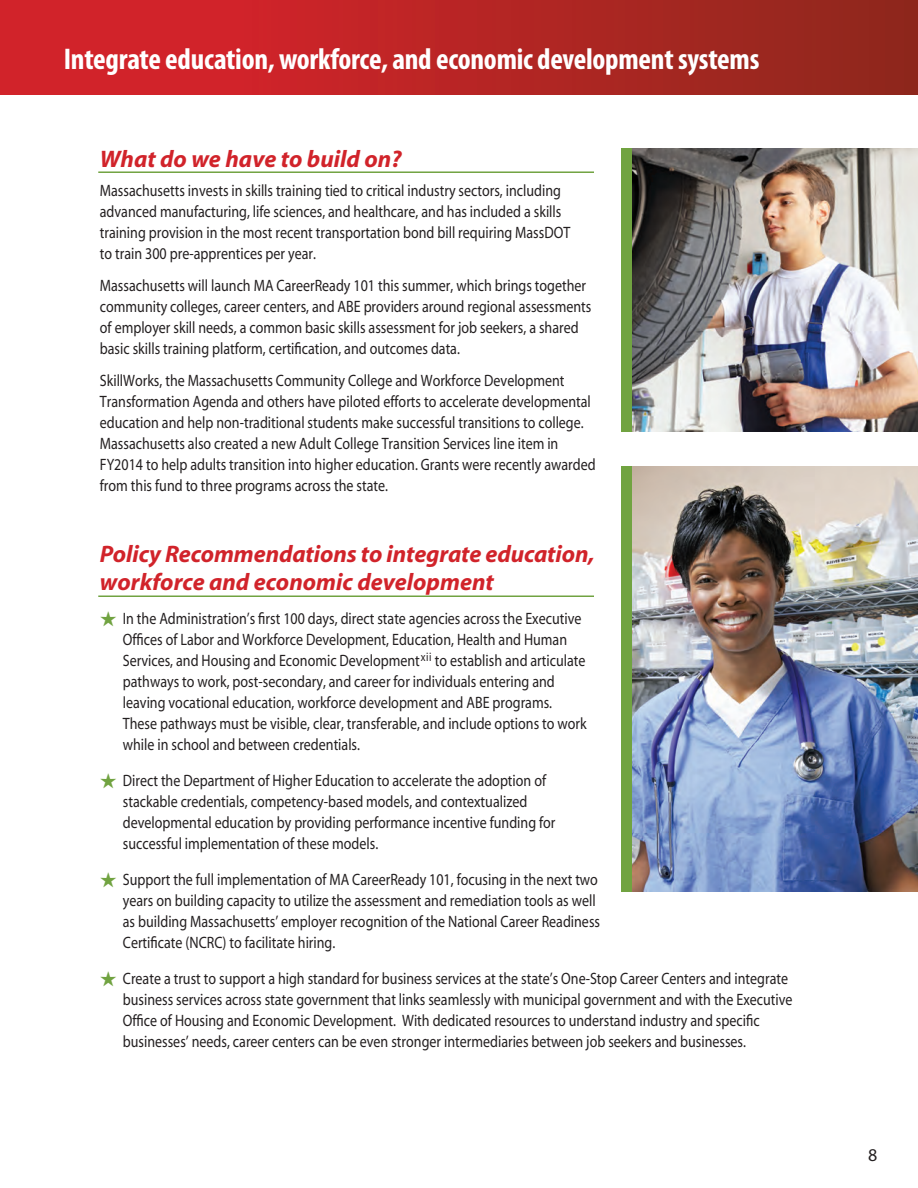
<style>
.page{position:relative;width:918px;height:1188px;background:#fff}
.page>*{position:absolute;margin:0;border:0;box-sizing:border-box;transform-origin:0 0}
.t1{font:700 condensed 30px "Myriad Pro";letter-spacing:-.01em;color:#fff}
.Body_Text{font:italic 700 24px/28.5px "Myriad";letter-spacing:-.005em;color:#d1232a}
.t2{font:18px "Myriad";color:#231f20}
.Body_Text-2{font:16.5px/21px "Myriad";color:#231f20;scale:.85 1}
.s1{color:#71a341}
</style>
<div class="page">
<img style="left:632px;top:466px;width:286px;height:425px">
<div style="left:0;top:0;width:918px;height:94px;background:linear-gradient(to right,#de222d,#90281c)"></div>
<hr style="left:98px;top:171px;width:496px;height:2px;background:#71a341">
<hr style="left:98px;top:596px;width:496px;height:1px;background:#71a341">
<img style="left:632px;top:148px;width:286px;height:284px">
<div style="left:621px;top:148px;width:11px;height:284px;background:#71a341"></div>
<div style="left:621px;top:466px;width:11px;height:425px;background:#71a341"></div>
<p class="t1" style="left:64px;top:40px;width:697px">Integrate education, workforce, and economic development systems</p>
<p class="Body_Text" style="left:100px;top:145px;width:303px">What do we have to build on?</p>
<p class="Body_Text-2" style="left:100px;top:181px;width:555px">Massachusetts invests in skills training tied to critical industry sectors, including advanced manufacturing, life sciences, and healthcare, and has included a skills training provision in the most recent transportation bond bill requiring MassDOT to train 300 pre-apprentices per year.</p>
<p class="Body_Text-2" style="left:100px;top:276px;width:580px">Massachusetts will launch MA CareerReady 101 this summer, which brings together community colleges, career centers, and ABE providers around regional assessments of employer skill needs, a common basic skills assessment for job seekers, a shared basic skills training platform, certification, and outcomes data.</p>
<p class="Body_Text-2" style="left:100px;top:370px;width:585px">SkillWorks, the Massachusetts Community College and Workforce Development Transformation Agenda and others have piloted efforts to accelerate developmental education and help non-traditional students make successful transitions to college.<br>Massachusetts also created a new Adult College Transition Services line item in FY2014 to help adults transition into higher education. Grants were recently awarded from this fund to three programs across the state.</p>
<p class="Body_Text" style="left:100px;top:540px;width:496px">Policy Recommendations to integrate education, workforce and economic development</p>
<p class="Body_Text-2" style="left:123px;top:609px;width:547px;text-indent:-23px"><span class="s1">★</span> In the Administration’s first 100 days, direct state agencies across the Executive Offices of Labor and Workforce Development, Education, Health and Human Services, and Housing and Economic Development<sup>xii</sup> to establish and articulate pathways to work, post-secondary, and career for individuals entering and leaving vocational education, workforce development and ABE programs.<br>These pathways must be visible, clear, transferable, and include options to work while in school and between credentials.</p>
<p class="Body_Text-2" style="left:123px;top:771px;width:511px;text-indent:-23px"><span class="s1">★</span> Direct the Department of Higher Education to accelerate the adoption of stackable credentials, competency-based models, and contextualized developmental education by providing performance incentive funding for successful implementation of these models.</p>
<p class="Body_Text-2" style="left:123px;top:870px;width:563px;text-indent:-23px"><span class="s1">★</span> Support the full implementation of MA CareerReady 101, focusing in the next two years on building capacity to utilize the assessment and remediation tools as well as building Massachusetts’ employer recognition of the National Career Readiness Certificate (NCRC) to facilitate hiring.</p>
<p class="Body_Text-2" style="left:123px;top:969px;width:789px;text-indent:-23px"><span class="s1">★</span> Create a trust to support a high standard for business services at the state’s One-Stop Career Centers and integrate business services across state government that links seamlessly with municipal government and with the Executive Office of Housing and Economic Development. With dedicated resources to understand industry and specific businesses’ needs, career centers can be even stronger intermediaries between job seekers and businesses.</p>
<p class="t2" style="left:868px;top:1146px;width:11px">8</p>
</div>
